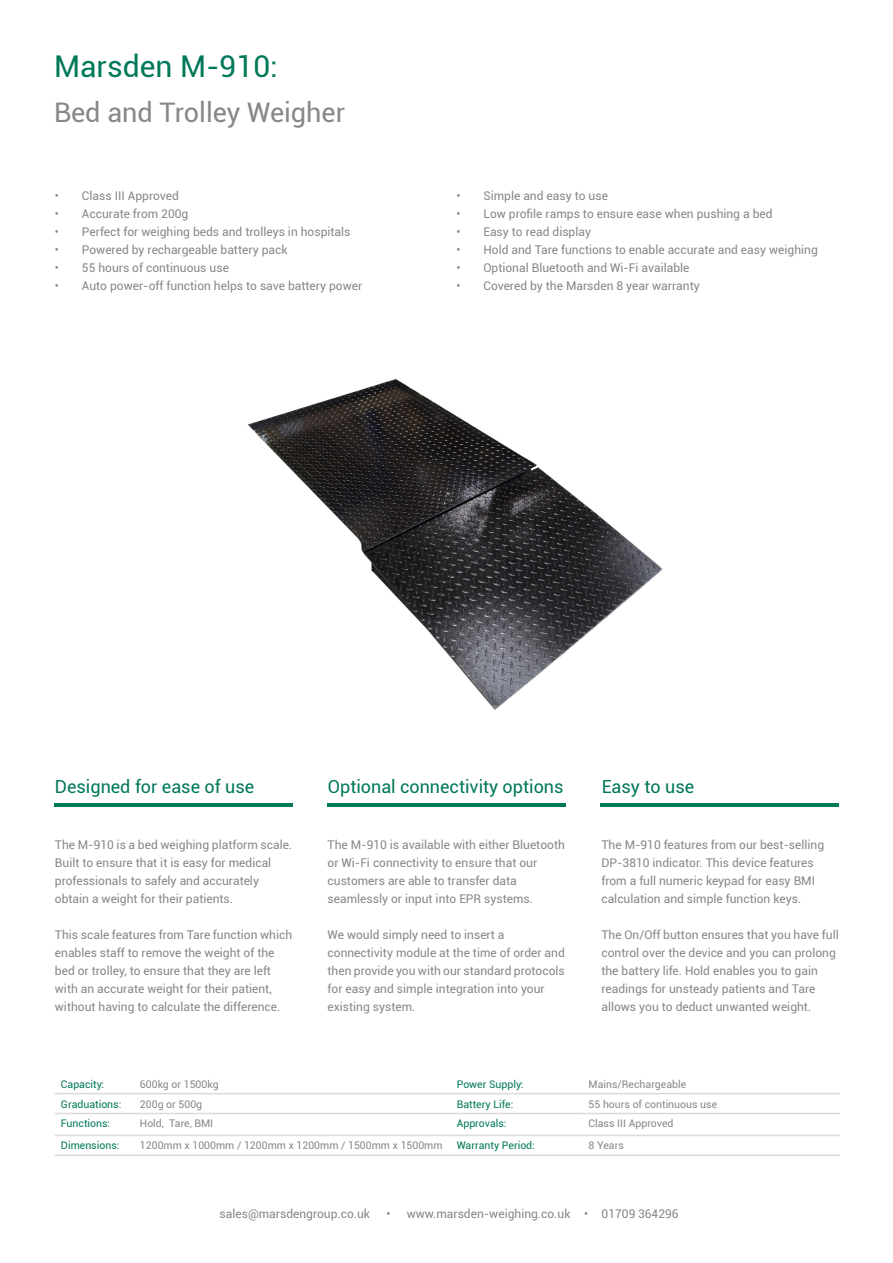
<style>
.page{position:relative;width:893px;height:1263px;background:#fff}
.page>*{position:absolute;margin:0;border:0;box-sizing:border-box;transform-origin:0 0}
.t1{font:30px "Roboto";color:#007859}
.t2{font:27px "Roboto";color:#878787}
.t3{font:18px "Roboto";color:#007859}
.t4{font:12px/18px "Roboto";color:#878787}
.t5{font:10.5px "Roboto";color:#878787}
.t6{font:10.5px "Roboto";color:#007859}
</style>
<div class="page">
<hr style="left:55px;top:1093px;width:79px;height:1px;background:#dadada">
<hr style="left:134px;top:1093px;width:317px;height:1px;background:#dadada">
<hr style="left:451px;top:1093px;width:132px;height:1px;background:#dadada">
<hr style="left:583px;top:1093px;width:257px;height:1px;background:#dadada">
<hr style="left:55px;top:1113px;width:79px;height:1px;background:#dadada">
<hr style="left:134px;top:1113px;width:317px;height:1px;background:#dadada">
<hr style="left:451px;top:1113px;width:132px;height:1px;background:#dadada">
<hr style="left:583px;top:1113px;width:257px;height:1px;background:#dadada">
<hr style="left:55px;top:1135px;width:79px;height:1px;background:#dadada">
<hr style="left:134px;top:1135px;width:317px;height:1px;background:#dadada">
<hr style="left:451px;top:1135px;width:132px;height:1px;background:#dadada">
<hr style="left:583px;top:1135px;width:257px;height:1px;background:#dadada">
<hr style="left:55px;top:1154px;width:79px;height:2px;background:#dadada">
<hr style="left:134px;top:1154px;width:317px;height:2px;background:#dadada">
<hr style="left:451px;top:1154px;width:132px;height:2px;background:#dadada">
<hr style="left:583px;top:1154px;width:257px;height:2px;background:#dadada">
<hr style="left:54px;top:803px;width:238px;height:4px;background:#007859">
<hr style="left:327px;top:803px;width:239px;height:4px;background:#007859">
<hr style="left:600px;top:803px;width:239px;height:4px;background:#007859">
<img style="left:248px;top:379px;width:415px;height:331px">
<h1 class="t1" style="left:54px;top:45px;width:225px">Marsden M-910:</h1>
<h2 class="t2" style="left:54px;top:93px;width:293px">Bed and Trolley Weigher</h2>
<p class="t4" style="left:55px;top:187px;width:126px">• Class III Approved</p>
<p class="t4" style="left:55px;top:205px;width:135px">• Accurate from 200g</p>
<p class="t4" style="left:55px;top:223px;width:297px">• Perfect for weighing beds and trolleys in hospitals</p>
<p class="t4" style="left:55px;top:241px;width:234px">• Powered by rechargeable battery pack</p>
<p class="t4" style="left:55px;top:259px;width:176px">• 55 hours of continuous use</p>
<p class="t4" style="left:55px;top:277px;width:309px">• Auto power-off function helps to save battery power</p>
<p class="t4" style="left:456px;top:187px;width:153px">• Simple and easy to use</p>
<p class="t4" style="left:456px;top:205px;width:318px">• Low profile ramps to ensure ease when pushing a bed</p>
<p class="t4" style="left:456px;top:223px;width:136px">• Easy to read display</p>
<p class="t4" style="left:456px;top:241px;width:363px">• Hold and Tare functions to enable accurate and easy weighing</p>
<p class="t4" style="left:456px;top:259px;width:235px">• Optional Bluetooth and Wi-Fi available</p>
<p class="t4" style="left:456px;top:277px;width:245px">• Covered by the Marsden 8 year warranty</p>
<h3 class="t3" style="left:55px;top:774px;width:201px">Designed for ease of use</h3>
<p class="t4" style="left:55px;top:835px;width:239px">The M-910 is a bed weighing platform scale.<br>Built to ensure that it is easy for medical professionals to safely and accurately obtain a weight for their patients.</p>
<p class="t4" style="left:55px;top:925px;width:239px">This scale features from Tare function which enables staff to remove the weight of the bed or trolley, to ensure that they are left with an accurate weight for their patient, without having to calculate the difference.</p>
<h3 class="t3" style="left:328px;top:774px;width:237px">Optional connectivity options</h3>
<p class="t4" style="left:328px;top:835px;width:239px">The M-910 is available with either Bluetooth or Wi-Fi connectivity to ensure that our customers are able to transfer data seamlessly or input into EPR systems.</p>
<p class="t4" style="left:328px;top:925px;width:239px">We would simply need to insert a connectivity module at the time of order and then provide you with our standard protocols for easy and simple integration into your existing system.</p>
<h3 class="t3" style="left:602px;top:774px;width:94px">Easy to use</h3>
<p class="t4" style="left:601px;top:835px;width:224px">The M-910 features from our best-selling DP-3810 indicator. This device features from a full numeric keypad for easy BMI calculation and simple function keys.</p>
<p class="t4" style="left:601px;top:925px;width:239px">The On/Off button ensures that you have full control over the device and you can prolong the battery life. Hold enables you to gain readings for unsteady patients and Tare allows you to deduct unwanted weight.</p>
<p class="t6" style="left:61px;top:1076px;width:45px">Capacity:</p>
<p class="t5" style="left:140px;top:1076px;width:80px">600kg or 1500kg</p>
<p class="t6" style="left:457px;top:1076px;width:68px">Power Supply:</p>
<p class="t5" style="left:589px;top:1076px;width:99px">Mains/Rechargeable</p>
<p class="t6" style="left:61px;top:1096px;width:62px">Graduations:</p>
<p class="t5" style="left:140px;top:1096px;width:64px">200g or 500g</p>
<p class="t6" style="left:457px;top:1096px;width:58px">Battery Life:</p>
<p class="t5" style="left:589px;top:1096px;width:130px">55 hours of continuous use</p>
<p class="t6" style="left:61px;top:1116px;width:51px">Functions:</p>
<p class="t5" style="left:140px;top:1116px;width:75px">Hold, Tare, BMI</p>
<p class="t6" style="left:457px;top:1116px;width:51px">Approvals:</p>
<p class="t5" style="left:589px;top:1116px;width:86px">Class III Approved</p>
<p class="t6" style="left:61px;top:1138px;width:60px">Dimensions:</p>
<p class="t5" style="left:140px;top:1138px;width:304px">1200mm x 1000mm / 1200mm x 1200mm / 1500mm x 1500mm</p>
<p class="t6" style="left:457px;top:1138px;width:80px">Warranty Period:</p>
<p class="t5" style="left:589px;top:1138px;width:37px">8 Years</p>
<p class="t4" style="left:220px;top:1204px;width:152px">sales@marsdengroup.co.uk</p>
<p class="t4" style="left:386px;top:1204px;width:294px">• www.marsden-weighing.co.uk • 01709 364296</p>
</div>
